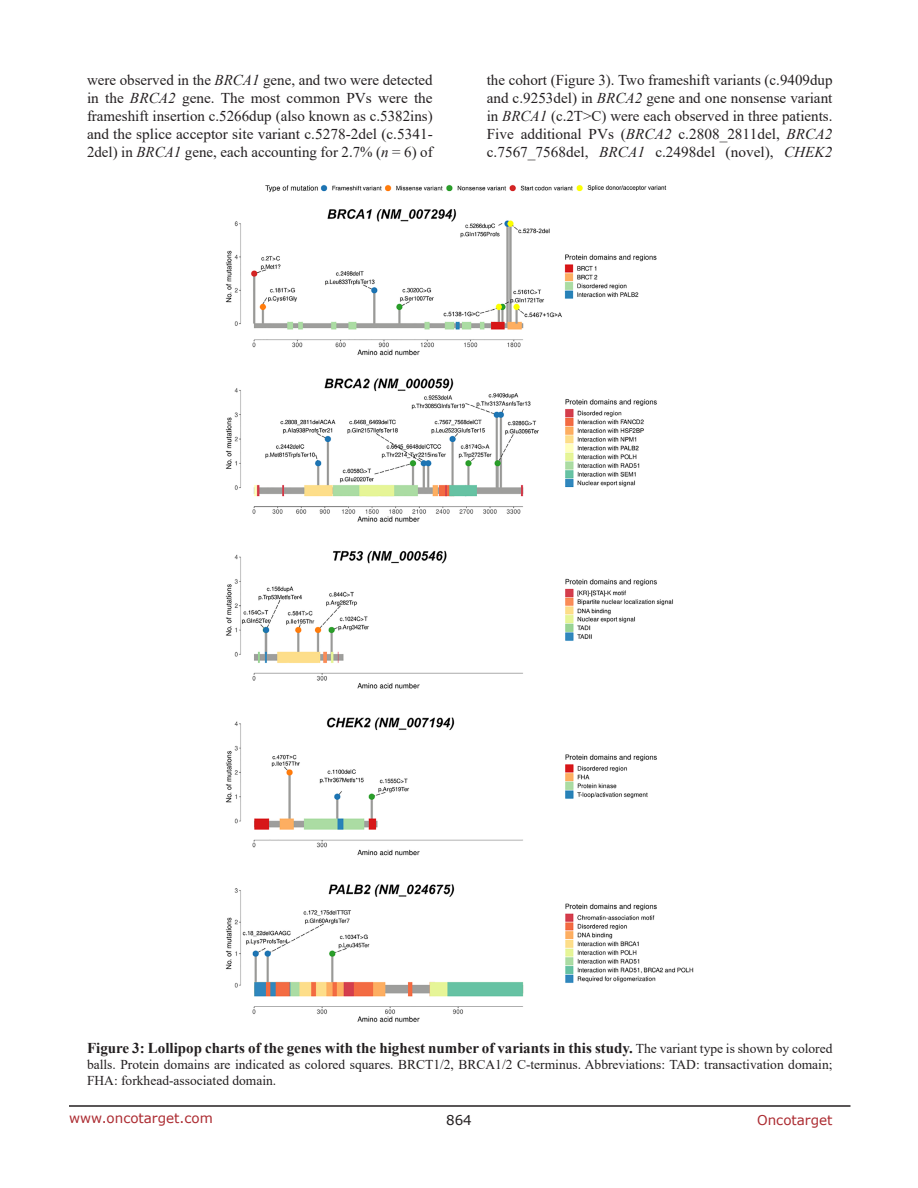
<style>
.page{position:relative;width:918px;height:1188px;background:#fff}
.page>*{position:absolute;margin:0;border:0;box-sizing:border-box;transform-origin:0 0}
.BodyText{font:15px/18px "Times New Roman";color:#231f20;text-align:justify}
.FigureText{font:700 15px "Times New Roman";color:#231f20}
.FigureText-2{font:13.5px/16.2px "Times New Roman";color:#231f20}
.t1{font:13.5px "Verdana";color:#ac2b31}
.t2{font:13.5px "Verdana";color:#231f20}
.s1{font-style:italic}
.s2{font-weight:400;font-size:13.5px}
</style>
<div class="page">
<hr style="left:69px;top:1105px;width:781px;height:2px;background:#231f20">
<img style="left:225px;top:184px;width:469px;height:838px">
<p class="BodyText" style="left:87px;top:71px;width:347px">were observed in the <span class="s1">BRCA1</span> gene, and two were detected in the <span class="s1">BRCA2</span> gene. The most common PVs were the frameshift insertion c.5266dup (also known as c.5382ins) and the splice acceptor site variant c.5278-2del (c.5341- 2del) in <span class="s1">BRCA1</span> gene, each accounting for 2.7% (<span class="s1">n</span> = 6) of</p>
<p class="BodyText" style="left:487px;top:71px;width:347px">the cohort (Figure 3). Two frameshift variants (c.9409dup and c.9253del) in <span class="s1">BRCA2</span> gene and one nonsense variant in <span class="s1">BRCA1</span> (c.2T&gt;C) were each observed in three patients.<br>Five additional PVs (<span class="s1">BRCA2</span> c.2808_2811del, <span class="s1">BRCA2 </span>c.7567_7568del, <span class="s1">BRCA1</span> c.2498del (novel), <span class="s1">CHEK2</span></p>
<p class="FigureText" style="left:87px;top:1037px;width:747px">Figure 3: Lollipop charts of the genes with the highest number of variants in this study. <span class="s2">The variant type is shown by colored</span></p>
<p class="FigureText-2" style="left:87px;top:1056px;width:747px">balls. Protein domains are indicated as colored squares. BRCT1/2, BRCA1/2 C-terminus. Abbreviations: TAD: transactivation domain;<br>FHA: forkhead-associated domain.</p>
<p class="t1" style="left:69px;top:1109px;width:145px">www.oncotarget.com</p>
<p class="t2" style="left:446px;top:1111px;width:27px">864</p>
<p class="t1" style="left:757px;top:1111px;width:77px">Oncotarget</p>
</div>
